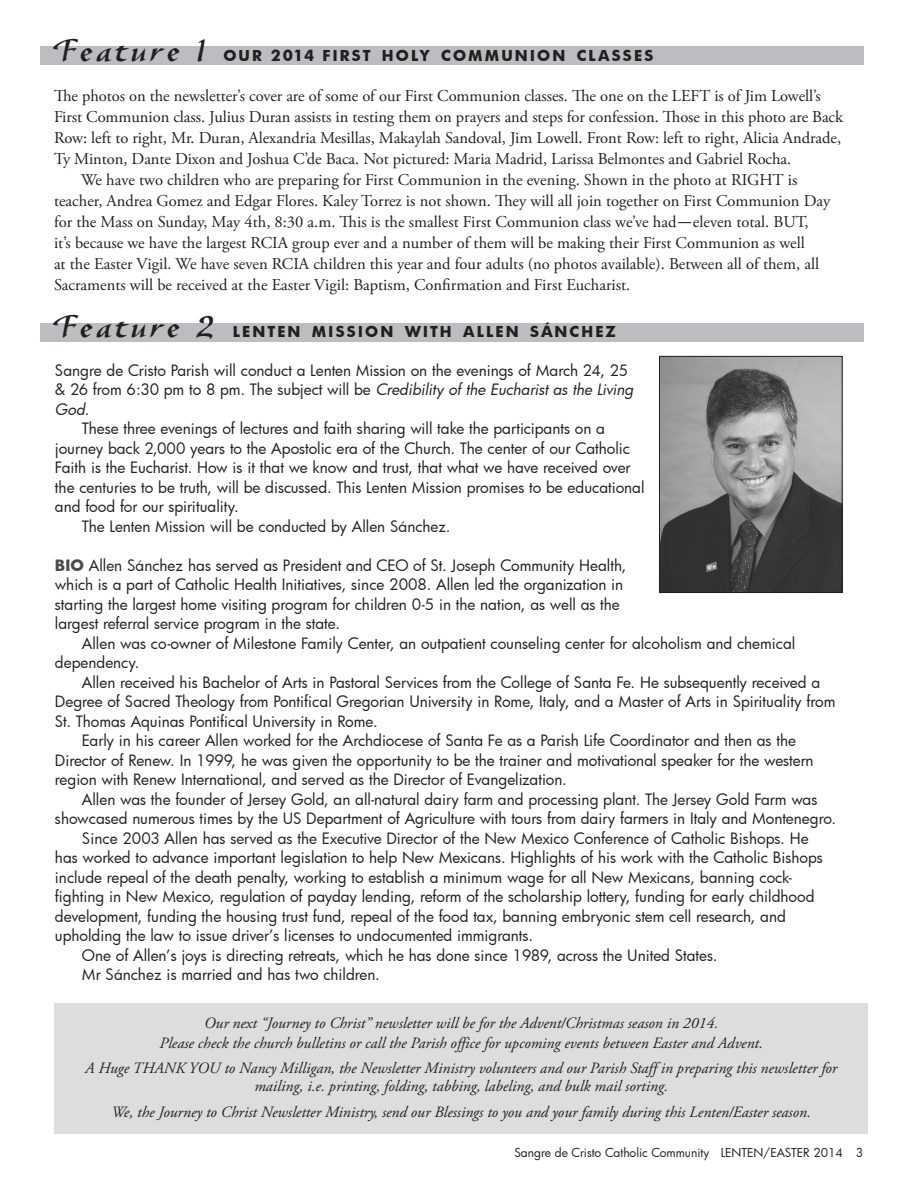
<style>
.page{position:relative;width:918px;height:1188px;background:#fff}
.page>*{position:absolute;margin:0;border:0;box-sizing:border-box;transform-origin:0 0}
.Whats_Happening_Body{font:16.5px/21px "Adobe Garamond Pro";color:#231f20}
.Ministry_Coord_Body{font:italic 15.75px/19.5px "Adobe Garamond Pro";color:#231f20;text-align:center}
.Whats_Happening_Body-2{font:15.3px/19.5px "Futura";color:#231f20}
.t1{font:700 14.7px "Futura";letter-spacing:.145em;color:#231f20}
.t2{font:12px "Futura";color:#231f20}
.s1{font-family:"Gaze";font-size:33px}
.s2{font-size:15px}
.s3{font-family:"Futura"}
.s4{font-style:italic}
.s5{font-weight:700;color:#4b4c4d}
</style>
<div class="page">
<div style="left:40px;top:47px;width:824px;height:18px;background:#bcbdc0"></div>
<div style="left:54px;top:1003px;width:814px;height:131px;background:#dcdddf"></div>
<div style="left:40px;top:323px;width:824px;height:18px;background:#bcbdc0"></div>
<img style="left:661px;top:358px;width:180px;height:233px">
<div style="left:659px;top:356px;width:184px;height:237px;border:1px solid #231f20"></div>
<p class="t1" style="left:54px;top:45px;width:601px"><span class="s1">Feature 1</span> OUR <span class="s2">2014</span> FIRST HOLY COMMUNION CLASSES</p>
<p class="Whats_Happening_Body" style="left:54px;top:86px;width:791px">The photos on the newsletter’s cover are of some of our First Communion classes. The one on the LEFT is of Jim Lowell’s First Communion class. Julius Duran assists in testing them on prayers and steps for confession. Those in this photo are Back Row: left to right, Mr. Duran, Alexandria Mesillas, Makaylah Sandoval, Jim Lowell. Front Row: left to right, Alicia Andrade, Ty Minton, Dante Dixon and Joshua C’de Baca. Not pictured: Maria Madrid, Larissa Belmontes and Gabriel Rocha.</p>
<p class="Whats_Happening_Body" style="left:54px;top:170px;width:778px;text-indent:27px">We have two children who are preparing for First Communion in the evening. Shown in the photo at RIGHT is teacher, Andrea Gomez and Edgar Flores. Kaley Torrez is not shown. They will all join together on First Communion Day for the Mass on Sunday, May 4th, 8:30 a.m. This is the smallest First Communion class we’ve had<span class="s3">—</span>eleven total. BUT,<br>it’s because we have the largest RCIA group ever and a number of them will be making their First Communion as well<br>at the Easter Vigil. We have seven RCIA children this year and four adults (no photos available). Between all of them, all Sacraments will be received at the Easter Vigil: Baptism, Confirmation and First Eucharist.</p>
<p class="t1" style="left:54px;top:321px;width:564px"><span class="s1">Feature 2</span> LENTEN MISSION WITH ALLEN S<span class="s2">Á</span>NCHEZ</p>
<p class="Whats_Happening_Body-2" style="left:55px;top:360px;width:580px">Sangre de Cristo Parish will conduct a Lenten Mission on the evenings of March 24, 25 &amp; 26 from 6:30 pm to 8 pm. The subject will be <span class="s4">Credibility of the Eucharist as the Living<br>God</span>.</p>
<p class="Whats_Happening_Body-2" style="left:55px;top:419px;width:591px;text-indent:27px">These three evenings of lectures and faith sharing will take the participants on a journey back 2,000 years to the Apostolic era of the Church. The center of our Catholic Faith is the Eucharist. How is it that we know and trust, that what we have received over the centuries to be truth, will be discussed. This Lenten Mission promises to be educational and food for our spirituality.</p>
<p class="Whats_Happening_Body-2" style="left:82px;top:516px;width:370px">The Lenten Mission will be conducted by Allen Sánchez.</p>
<p class="Whats_Happening_Body-2" style="left:55px;top:555px;width:573px"><span class="s5">BIO</span> Allen Sánchez has served as President and CEO of St. Joseph Community Health, which is a part of Catholic Health Initiatives, since 2008. Allen led the organization in starting the largest home visiting program for children 0-5 in the nation, as well as the largest referral service program in the state.</p>
<p class="Whats_Happening_Body-2" style="left:55px;top:633px;width:742px;text-indent:27px">Allen was co-owner of Milestone Family Center, an outpatient counseling center for alcoholism and chemical dependency.</p>
<p class="Whats_Happening_Body-2" style="left:55px;top:672px;width:782px;text-indent:27px">Allen received his Bachelor of Arts in Pastoral Services from the College of Santa Fe. He subsequently received a<br>Degree of Sacred Theology from Pontifical Gregorian University in Rome, Italy, and a Master of Arts in Spirituality from<br>St. Thomas Aquinas Pontifical University in Rome.</p>
<p class="Whats_Happening_Body-2" style="left:55px;top:731px;width:760px;text-indent:27px">Early in his career Allen worked for the Archdiocese of Santa Fe as a Parish Life Coordinator and then as the<br>Director of Renew. In 1999, he was given the opportunity to be the trainer and motivational speaker for the western region with Renew International, and served as the Director of Evangelization.</p>
<p class="Whats_Happening_Body-2" style="left:55px;top:789px;width:783px;text-align:center">Allen was the founder of Jersey Gold, an all-natural dairy farm and processing plant. The Jersey Gold Farm was showcased numerous times by the US Department of Agriculture with tours from dairy farmers in Italy and Montenegro.</p>
<p class="Whats_Happening_Body-2" style="left:55px;top:828px;width:770px;text-indent:27px">Since 2003 Allen has served as the Executive Director of the New Mexico Conference of Catholic Bishops. He has worked to advance important legislation to help New Mexicans. Highlights of his work with the Catholic Bishops include repeal of the death penalty, working to establish a minimum wage for all New Mexicans, banning cock&shy;fighting in New Mexico, regulation of payday lending, reform of the scholarship lottery, funding for early childhood development, funding the housing trust fund, repeal of the food tax, banning embryonic stem cell research, and upholding the law to issue driver’s licenses to undocumented immigrants.</p>
<p class="Whats_Happening_Body-2" style="left:82px;top:945px;width:637px">One of Allen’s joys is directing retreats, which he has done since 1989, across the United States.</p>
<p class="Whats_Happening_Body-2" style="left:82px;top:965px;width:300px">Mr Sánchez is married and has two children.</p>
<p class="Ministry_Coord_Body" style="left:159px;top:1014px;width:605px">Our next “Journey to Christ” newsletter will be for the Advent/Christmas season in 2014.<br>Please check the church bulletins or call the Parish office for upcoming events between Easter and Advent.</p>
<p class="Ministry_Coord_Body" style="left:85px;top:1060px;width:754px;line-height:18px">A Huge THANK YOU to Nancy Milligan, the Newsletter Ministry volunteers and our Parish Staff in preparing this newsletter for mailing, i.e. printing, folding, tabbing, labeling, and bulk mail sorting.</p>
<p class="Ministry_Coord_Body" style="left:112px;top:1102px;width:701px">We, the Journey to Christ Newsletter Ministry, send our Blessings to you and your family during this Lenten/Easter season.</p>
<p class="t2" style="left:514px;top:1144px;width:330px">Sangre de Cristo Catholic Community LENTEN/EASTER 2014</p>
<p class="t2" style="left:856px;top:1145px;width:9px">3</p>
</div>
